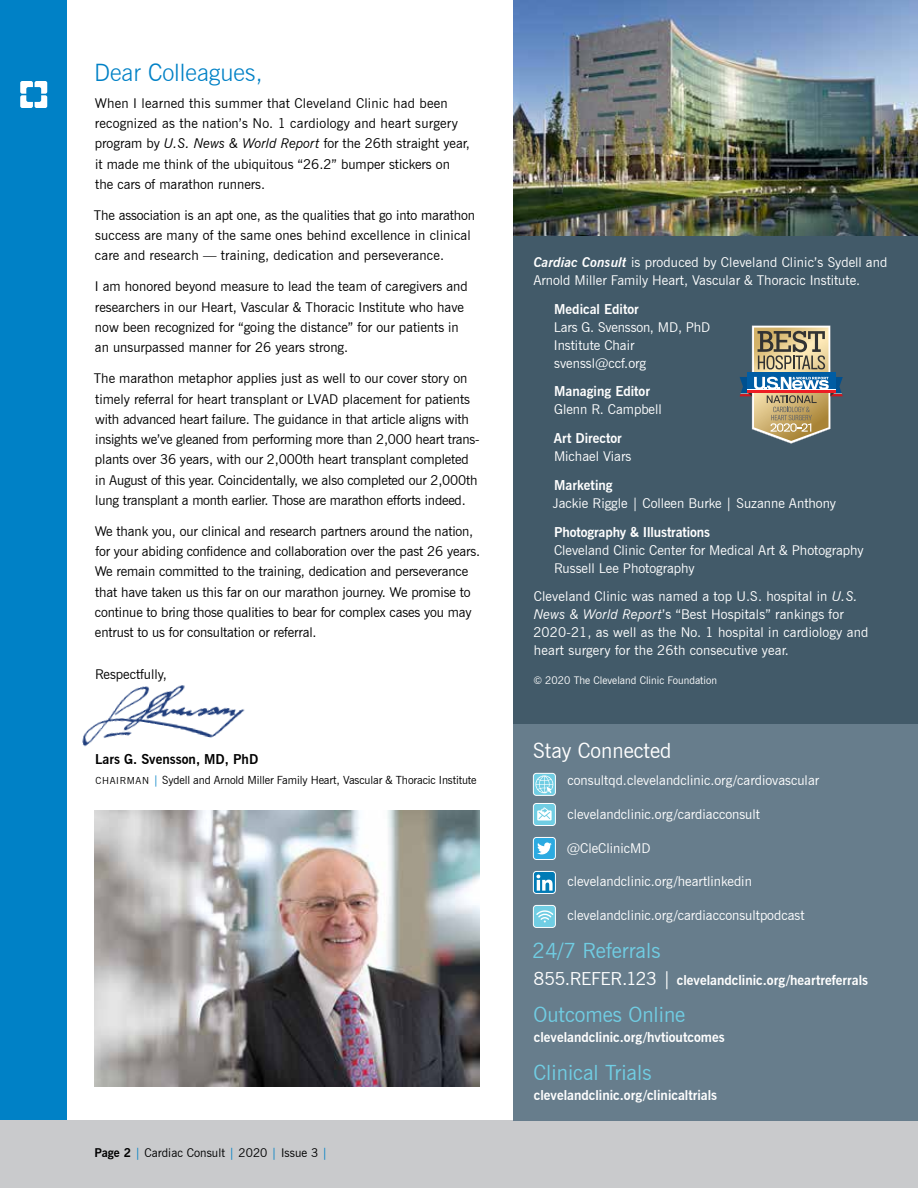
<style>
.page{position:relative;width:918px;height:1188px;background:#fff}
.page>*{position:absolute;margin:0;border:0;box-sizing:border-box;transform-origin:0 0}
.t1{font:300 24px "News Gothic BT";color:#0081c6}
.t2{font:21px "News Gothic BT";color:#70cde3}
.t3{font:21px "News Gothic BT";color:#fff}
.t4{font:13.5px/20.2px "News Gothic BT";letter-spacing:-.01em;color:#000}
.t5{font:13.5px/18px "News Gothic BT";color:#fff}
.t6{font:700 13.5px "News Gothic BT";color:#fff}
.t7{font:13.5px/20.2px "News Gothic BT";letter-spacing:.01em;color:#000}
.t8{font:700 13.5px "News Gothic BT";color:#000}
.t9{font:12px "News Gothic BT";letter-spacing:.005em;color:#000}
.t10{font:11.25px "News Gothic BT";letter-spacing:-.01em;color:#000}
.t11{font:10.5px "News Gothic BT";color:#fff}
.s1{font-style:italic}
.s2{font-size:9.75px}
.s3{color:#0081c6}
.s4{font-weight:700}
.s5{font-weight:700;font-style:italic}
.s6{font-weight:400;font-size:18px}
</style>
<div class="page">
<div style="left:0;top:1120px;width:918px;height:68px;background:#c9cacc"></div>
<div style="left:0;top:0;width:68px;height:1120px;background:#0081c6"></div>
<svg style="left:20px;top:81px;width:27px;height:27px"></svg>
<img style="left:513px;top:0;width:405px;height:236px">
<img style="left:82px;top:685px;width:163px;height:62px">
<img style="left:94px;top:810px;width:385px;height:276px">
<div style="left:513px;top:722px;width:405px;height:398px;background:#677d8c"></div>
<div style="left:533px;top:803px;width:22px;height:23px;background:#70cde3;border-radius:3px"></div>
<div style="left:533px;top:803px;width:23px;height:23px;border:1px solid #fff;border-radius:3px"></div>
<svg style="left:533px;top:773px;width:22px;height:22px"></svg>
<div style="left:533px;top:773px;width:23px;height:23px;border:1px solid #fff;border-radius:3px"></div>
<svg style="left:535px;top:839px;width:19px;height:19px"></svg>
<div style="left:533px;top:837px;width:23px;height:23px;border:1px solid #fff;border-radius:3px"></div>
<svg style="left:535px;top:873px;width:19px;height:19px"></svg>
<div style="left:533px;top:871px;width:23px;height:23px;border:1px solid #fff;border-radius:3px"></div>
<svg style="left:535px;top:775px;width:18px;height:18px"></svg>
<svg style="left:537px;top:807px;width:15px;height:14px"></svg>
<div style="left:513px;top:236px;width:405px;height:488px;background:#425a69"></div>
<svg style="left:740px;top:326px;width:103px;height:118px"></svg>
<div style="left:533px;top:905px;width:22px;height:22px;background:#70cde3;border-radius:3px"></div>
<div style="left:533px;top:905px;width:23px;height:23px;border:1px solid #fff;border-radius:3px"></div>
<svg style="left:536px;top:910px;width:17px;height:13px"></svg>
<h1 class="t1" style="left:94px;top:58px;width:170px">Dear Colleagues,</h1>
<p class="t4" style="left:95px;top:93px;width:377px">When I learned this summer that Cleveland Clinic had been recognized as the nation’s No. 1 cardiology and heart surgery program by <span class="s1">U.S. News &amp; World Report</span> for the 26th straight year, it made me think of the ubiquitous “26.2” bumper stickers on the cars of marathon runners.</p>
<p class="t7" style="left:94px;top:205px;width:383px">The association is an apt one, as the qualities that go into marathon success are many of the same ones behind excellence in clinical care and research — training, dedication and perseverance.</p>
<p class="t4" style="left:95px;top:276px;width:374px">I am honored beyond measure to lead the team of caregivers and researchers in our Heart, Vascular &amp; Thoracic Institute who have now been recognized for “going the distance” for our patients in an unsurpassed manner for 26 years strong.</p>
<p class="t4" style="left:94px;top:368px;width:387px">The marathon metaphor applies just as well to our cover story on timely referral for heart transplant or LVAD placement for patients with advanced heart failure. The guidance in that article aligns with insights we’ve gleaned from performing more than 2,000 heart trans&shy;plants over 36 years, with our 2,000th heart transplant completed in August of this year. Coincidentally, we also completed our 2,000th lung transplant a month earlier. Those are marathon efforts indeed.</p>
<p class="t4" style="left:95px;top:521px;width:387px">We thank you, our clinical and research partners around the nation, for your abiding confidence and collaboration over the past 26 years.<br>We remain committed to the training, dedication and perseverance that have taken us this far on our marathon journey. We promise to continue to bring those qualities to bear for complex cases you may entrust to us for consultation or referral.</p>
<p class="t4" style="left:95px;top:664px;width:73px">Respectfully,</p>
<p class="t8" style="left:95px;top:751px;width:165px">Lars G. Svensson, MD, PhD</p>
<p class="t10" style="left:95px;top:773px;width:383px"><span class="s2">CHAIRMAN</span> <span class="s3">|</span> Sydell and Arnold Miller Family Heart, Vascular &amp; Thoracic Institute</p>
<p class="t9" style="left:94px;top:1145px;width:235px"><span class="s4">Page 2</span> <span class="s3">|</span> Cardiac Consult <span class="s3">|</span> 2020 <span class="s3">|</span> Issue 3 <span class="s3">|</span></p>
<p class="t5" style="left:533px;top:253px;width:355px"><span class="s5">Cardiac Consult</span> is produced by Cleveland Clinic’s Sydell and<br>Arnold Miller Family Heart, Vascular &amp; Thoracic Institute.</p>
<p class="t6" style="left:554px;top:301px;width:86px">Medical Editor</p>
<p class="t5" style="left:554px;top:318px;width:158px">Lars G. Svensson, MD, PhD<br>Institute Chair svenssl@ccf.org</p>
<p class="t6" style="left:554px;top:383px;width:97px">Managing Editor</p>
<p class="t5" style="left:554px;top:400px;width:109px">Glenn R. Campbell</p>
<p class="t6" style="left:554px;top:430px;width:70px">Art Director</p>
<p class="t5" style="left:554px;top:447px;width:79px">Michael Viars</p>
<p class="t6" style="left:554px;top:477px;width:60px">Marketing</p>
<p class="t5" style="left:553px;top:494px;width:285px">Jackie Riggle | Colleen Burke | Suzanne Anthony</p>
<p class="t6" style="left:554px;top:524px;width:157px">Photography &amp; Illustrations</p>
<p class="t5" style="left:554px;top:541px;width:311px">Cleveland Clinic Center for Medical Art &amp; Photography<br>Russell Lee Photography</p>
<p class="t5" style="left:533px;top:588px;width:336px">Cleveland Clinic was named a top U.S. hospital in <span class="s1">U.S.<br>News &amp; World Report</span>’s “Best Hospitals” rankings for 2020-21, as well as the No. 1 hospital in cardiology and heart surgery for the 26th consecutive year.</p>
<p class="t11" style="left:533px;top:674px;width:185px">© 2020 The Cleveland Clinic Foundation</p>
<h2 class="t3" style="left:533px;top:738px;width:140px">Stay Connected</h2>
<p class="t5" style="left:567px;top:771px;width:253px">consultqd.clevelandclinic.org/cardiovascular</p>
<p class="t5" style="left:567px;top:805px;width:194px">clevelandclinic.org/cardiacconsult</p>
<p class="t5" style="left:567px;top:839px;width:85px">@CleClinicMD</p>
<p class="t5" style="left:567px;top:873px;width:186px">clevelandclinic.org/heartlinkedin</p>
<p class="t5" style="left:567px;top:906px;width:239px">clevelandclinic.org/cardiacconsultpodcast</p>
<h2 class="t2" style="left:533px;top:938px;width:129px">24/7 Referrals</h2>
<p class="t6" style="left:534px;top:972px;width:336px"><span class="s6">855.REFER.123 |</span> clevelandclinic.org/heartreferrals</p>
<h2 class="t2" style="left:533px;top:1002px;width:153px">Outcomes Online</h2>
<p class="t6" style="left:534px;top:1029px;width:192px">clevelandclinic.org/hvtioutcomes</p>
<h2 class="t2" style="left:534px;top:1060px;width:119px">Clinical Trials</h2>
<p class="t6" style="left:534px;top:1087px;width:185px">clevelandclinic.org/clinicaltrials</p>
</div>
